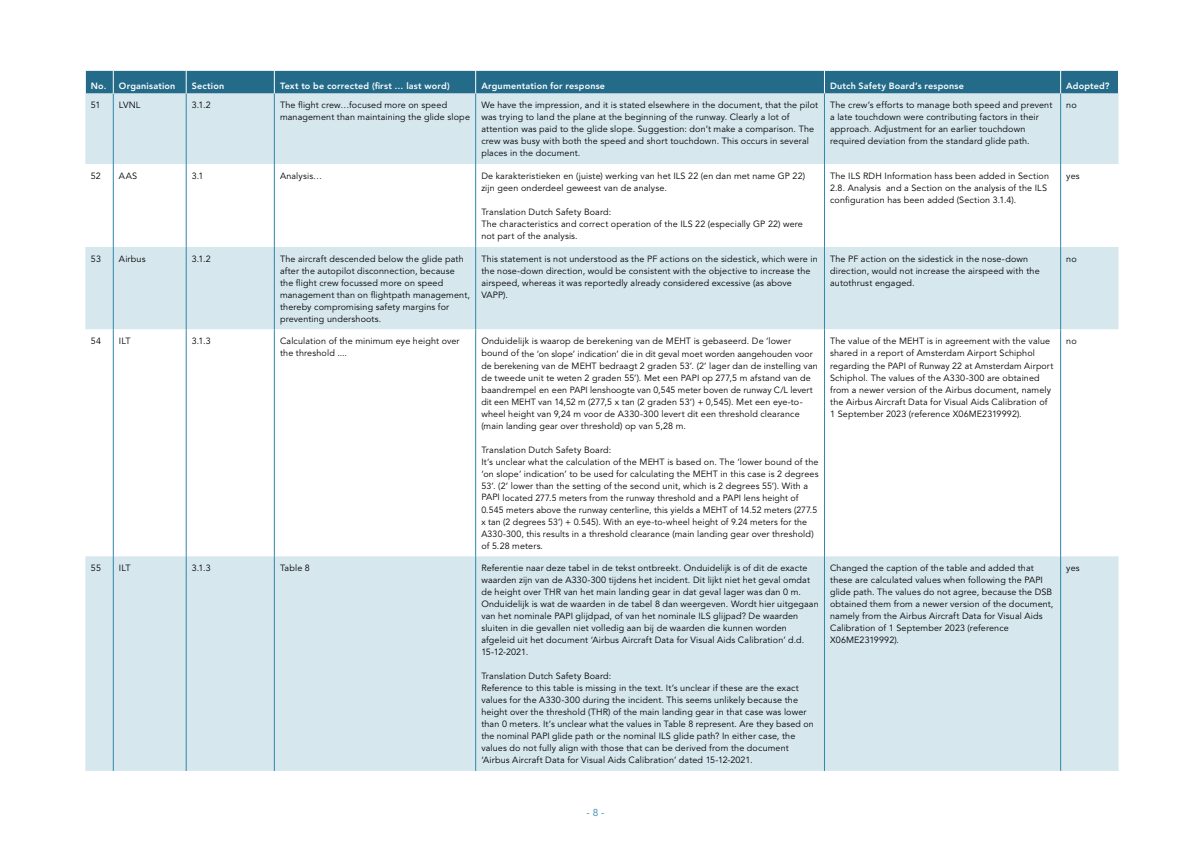
<style>
.page{position:relative;width:1191px;height:842px;background:#fff}
.page>*{position:absolute;margin:0;border:0;box-sizing:border-box;transform-origin:0 0}
.t1{font:10px "Avenir LT Std";color:#3086ac}
.t2{font:9px/12px "Avenir LT Std";letter-spacing:.015em;color:#000}
.t3{font:800 9px "Avenir LT Std";letter-spacing:.02em;color:#fff}
</style>
<div class="page">
<div style="left:85px;top:94px;width:1033px;height:677px;background:#d6e7ee"></div>
<svg style="left:85px;top:164px;width:1033px;height:392px"></svg>
<hr style="left:113px;top:94px;width:1px;height:70px;background:#3086ac">
<hr style="left:186px;top:94px;width:1px;height:70px;background:#3086ac">
<hr style="left:274px;top:94px;width:1px;height:70px;background:#3086ac">
<hr style="left:475px;top:94px;width:1px;height:70px;background:#3086ac">
<hr style="left:824px;top:94px;width:1px;height:70px;background:#3086ac">
<hr style="left:1060px;top:94px;width:1px;height:70px;background:#3086ac">
<hr style="left:113px;top:164px;width:1px;height:83px;background:#3086ac">
<hr style="left:186px;top:164px;width:1px;height:83px;background:#3086ac">
<hr style="left:274px;top:164px;width:1px;height:83px;background:#3086ac">
<hr style="left:475px;top:164px;width:1px;height:83px;background:#3086ac">
<hr style="left:824px;top:164px;width:1px;height:83px;background:#3086ac">
<hr style="left:1060px;top:164px;width:1px;height:83px;background:#3086ac">
<hr style="left:113px;top:247px;width:1px;height:82px;background:#3086ac">
<hr style="left:186px;top:247px;width:1px;height:82px;background:#3086ac">
<hr style="left:274px;top:247px;width:1px;height:82px;background:#3086ac">
<hr style="left:475px;top:247px;width:1px;height:82px;background:#3086ac">
<hr style="left:824px;top:247px;width:1px;height:82px;background:#3086ac">
<hr style="left:1060px;top:247px;width:1px;height:82px;background:#3086ac">
<hr style="left:113px;top:329px;width:1px;height:227px;background:#3086ac">
<hr style="left:186px;top:329px;width:1px;height:227px;background:#3086ac">
<hr style="left:274px;top:329px;width:1px;height:227px;background:#3086ac">
<hr style="left:475px;top:329px;width:1px;height:227px;background:#3086ac">
<hr style="left:824px;top:329px;width:1px;height:227px;background:#3086ac">
<hr style="left:1060px;top:329px;width:1px;height:227px;background:#3086ac">
<hr style="left:113px;top:556px;width:1px;height:215px;background:#3086ac">
<hr style="left:186px;top:556px;width:1px;height:215px;background:#3086ac">
<hr style="left:274px;top:556px;width:1px;height:215px;background:#3086ac">
<hr style="left:475px;top:556px;width:1px;height:215px;background:#3086ac">
<hr style="left:824px;top:556px;width:1px;height:215px;background:#3086ac">
<hr style="left:1060px;top:556px;width:1px;height:215px;background:#3086ac">
<div style="left:85px;top:71px;width:1034px;height:23px;background:#246a89"></div>
<p class="t3" style="left:91px;top:81px;width:86px">No. Organisation</p>
<p class="t3" style="left:192px;top:81px;width:34px">Section</p>
<p class="t3" style="left:280px;top:81px;width:171px">Text to be corrected (first … last word)</p>
<p class="t3" style="left:481px;top:81px;width:125px">Argumentation for response</p>
<p class="t3" style="left:830px;top:81px;width:135px">Dutch Safety Board’s response</p>
<p class="t3" style="left:1066px;top:81px;width:45px">Adopted?</p>
<p class="t2" style="left:91px;top:100px;width:11px">51</p>
<p class="t2" style="left:119px;top:100px;width:23px">LVNL</p>
<p class="t2" style="left:192px;top:100px;width:21px">3.1.2</p>
<p class="t2" style="left:280px;top:100px;width:191px">The flight crew…focused more on speed management than maintaining the glide slope</p>
<p class="t2" style="left:481px;top:100px;width:338px">We have the impression, and it is stated elsewhere in the document, that the pilot was trying to land the plane at the beginning of the runway. Clearly a lot of attention was paid to the glide slope. Suggestion: don’t make a comparison. The crew was busy with both the speed and short touchdown. This occurs in several places in the document.</p>
<p class="t2" style="left:830px;top:100px;width:224px">The crew’s efforts to manage both speed and prevent a late touchdown were contributing factors in their approach. Adjustment for an earlier touchdown required deviation from the standard glide path.</p>
<p class="t2" style="left:1066px;top:100px;width:12px">no</p>
<p class="t2" style="left:91px;top:170px;width:11px">52</p>
<p class="t2" style="left:119px;top:170px;width:20px">AAS</p>
<p class="t2" style="left:192px;top:170px;width:13px">3.1</p>
<p class="t2" style="left:280px;top:170px;width:44px">Analysis…</p>
<p class="t2" style="left:481px;top:170px;width:325px">De karakteristieken en (juiste) werking van het ILS 22 (en dan met name GP 22) zijn geen onderdeel geweest van de analyse.</p>
<p class="t2" style="left:481px;top:206px;width:323px">Translation Dutch Safety Board:<br>The characteristics and correct operation of the ILS 22 (especially GP 22) were not part of the analysis.</p>
<p class="t2" style="left:830px;top:170px;width:220px">The ILS RDH Information hass been added in Section<br>2.8. Analysis and a Section on the analysis of the ILS configuration has been added (Section 3.1.4).</p>
<p class="t2" style="left:1066px;top:170px;width:15px">yes</p>
<p class="t2" style="left:91px;top:253px;width:12px">53</p>
<p class="t2" style="left:119px;top:253px;width:28px">Airbus</p>
<p class="t2" style="left:192px;top:253px;width:21px">3.1.2</p>
<p class="t2" style="left:280px;top:253px;width:191px">The aircraft descended below the glide path after the autopilot disconnection, because the flight crew focussed more on speed management than on flightpath management, thereby compromising safety margins for preventing undershoots.</p>
<p class="t2" style="left:481px;top:253px;width:338px">This statement is not understood as the PF actions on the sidestick, which were in the nose-down direction, would be consistent with the objective to increase the airspeed, whereas it was reportedly already considered excessive (as above VAPP).</p>
<p class="t2" style="left:830px;top:253px;width:211px">The PF action on the sidestick in the nose-down direction, would not increase the airspeed with the autothrust engaged.</p>
<p class="t2" style="left:1066px;top:253px;width:12px">no</p>
<p class="t2" style="left:91px;top:336px;width:12px">54</p>
<p class="t2" style="left:119px;top:336px;width:13px">ILT</p>
<p class="t2" style="left:192px;top:336px;width:20px">3.1.3</p>
<p class="t2" style="left:280px;top:336px;width:181px">Calculation of the minimum eye height over the threshold ....</p>
<p class="t2" style="left:481px;top:336px;width:338px">Onduidelijk is waarop de berekening van de MEHT is gebaseerd. De ‘lower bound of the ‘on slope’ indication’ die in dit geval moet worden aangehouden voor de berekening van de MEHT bedraagt 2 graden 53’. (2’ lager dan de instelling van de tweede unit te weten 2 graden 55’). Met een PAPI op 277,5 m afstand van de baandrempel en een PAPI lenshoogte van 0,545 meter boven de runway C/L levert dit een MEHT van 14,52 m (277,5 x tan (2 graden 53’) + 0,545). Met een eye-to&shy;wheel height van 9,24 m voor de A330-300 levert dit een threshold clearance (main landing gear over threshold) op van 5,28 m.</p>
<p class="t2" style="left:481px;top:444px;width:339px">Translation Dutch Safety Board:<br>It’s unclear what the calculation of the MEHT is based on. The ‘lower bound of the ‘on slope’ indication’ to be used for calculating the MEHT in this case is 2 degrees 53’. (2’ lower than the setting of the second unit, which is 2 degrees 55’). With a PAPI located 277.5 meters from the runway threshold and a PAPI lens height of 0.545 meters above the runway centerline, this yields a MEHT of 14.52 meters (277.5 x tan (2 degrees 53’) + 0.545). With an eye-to-wheel height of 9.24 meters for the A330-300, this results in a threshold clearance (main landing gear over threshold) of 5.28 meters.</p>
<p class="t2" style="left:830px;top:336px;width:225px">The value of the MEHT is in agreement with the value shared in a report of Amsterdam Airport Schiphol regarding the PAPI of Runway 22 at Amsterdam Airport Schiphol. The values of the A330-300 are obtained from a newer version of the Airbus document, namely the Airbus Aircraft Data for Visual Aids Calibration of 1 September 2023 (reference X06ME2319992).</p>
<p class="t2" style="left:1066px;top:336px;width:12px">no</p>
<p class="t2" style="left:91px;top:562px;width:12px">55</p>
<p class="t2" style="left:119px;top:562px;width:13px">ILT</p>
<p class="t2" style="left:192px;top:562px;width:20px">3.1.3</p>
<p class="t2" style="left:280px;top:562px;width:31px">Table 8</p>
<p class="t2" style="left:481px;top:562px;width:339px">Referentie naar deze tabel in de tekst ontbreekt. Onduidelijk is of dit de exacte waarden zijn van de A330-300 tijdens het incident. Dit lijkt niet het geval omdat de height over THR van het main landing gear in dat geval lager was dan 0 m.<br>Onduidelijk is wat de waarden in de tabel 8 dan weergeven. Wordt hier uitgegaan van het nominale PAPI glijdpad, of van het nominale ILS glijpad? De waarden sluiten in die gevallen niet volledig aan bij de waarden die kunnen worden afgeleid uit het document ‘Airbus Aircraft Data for Visual Aids Calibration’ d.d.<br>15-12-2021.</p>
<p class="t2" style="left:481px;top:670px;width:334px">Translation Dutch Safety Board:<br>Reference to this table is missing in the text. It’s unclear if these are the exact values for the A330-300 during the incident. This seems unlikely because the height over the threshold (THR) of the main landing gear in that case was lower than 0 meters. It’s unclear what the values in Table 8 represent. Are they based on the nominal PAPI glide path or the nominal ILS glide path? In either case, the values do not fully align with those that can be derived from the document ‘Airbus Aircraft Data for Visual Aids Calibration’ dated 15-12-2021.</p>
<p class="t2" style="left:830px;top:562px;width:225px">Changed the caption of the table and added that these are calculated values when following the PAPI glide path. The values do not agree, because the DSB obtained them from a newer version of the document, namely from the Airbus Aircraft Data for Visual Aids Calibration of 1 September 2023 (reference X06ME2319992).</p>
<p class="t2" style="left:1066px;top:562px;width:15px">yes</p>
<p class="t1" style="left:586px;top:807px;width:20px">- 8 -</p>
</div>
